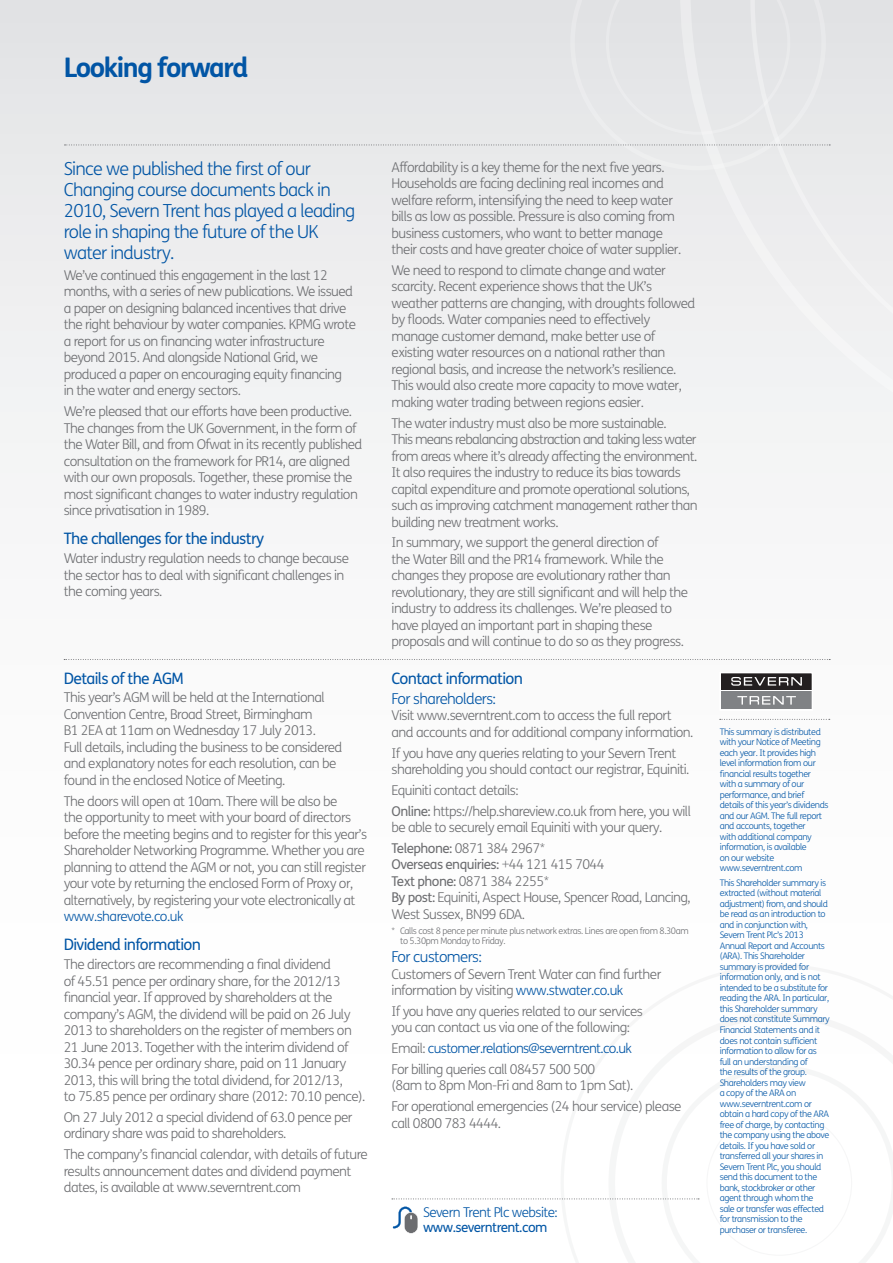
<style>
.page{position:relative;width:893px;height:1263px;background:#fff}
.page>*{position:absolute;margin:0;border:0;box-sizing:border-box;transform-origin:0 0}
.t1{font:700 27px "FS Me";letter-spacing:-.05em;color:#0155a5}
.t2{font:300 18px/21px "FS Me";letter-spacing:-.04em;color:#0155a5}
.t3{font:15.75px "FS Me";letter-spacing:-.04em;color:#0155a5}
.t4{font:300 15px "FS Me";letter-spacing:-.04em;color:#0155a5}
.t5{font:300 13.5px/16.5px "FS Me";letter-spacing:-.04em;color:#6c6d70}
.t6{font:300 13.5px "FS Me";letter-spacing:-.04em;color:#0155a5}
.t7{font:13.5px "FS Me";letter-spacing:-.04em;color:#0155a5}
.t8{font:300 9px/10.5px "FS Me";letter-spacing:-.04em;color:#0155a5}
.t9{font:300 9px/10.5px "FS Me";letter-spacing:-.04em;color:#6c6d70}
.s1{font-weight:400}
.s2{color:#0155a5}
</style>
<div class="page">
<div style="left:0;top:0;width:893px;height:1263px;background:linear-gradient(to right,#f7f7f8,#f9f9fa)"></div>
<svg style="left:560px;top:964px;width:333px;height:299px"></svg>
<svg style="left:608px;top:1012px;width:285px;height:251px"></svg>
<svg style="left:662px;top:1065px;width:231px;height:198px"></svg>
<div style="left:680px;top:170px;width:213px;height:308px;background:#f1f2f3"></div>
<svg style="left:750px;top:0;width:143px;height:418px"></svg>
<div style="left:720px;top:673px;width:92px;height:37px;background:linear-gradient(to right,#808285,#808285)"></div>
<div style="left:721px;top:673px;width:91px;height:17px;background:#231f20"></div>
<div style="left:721px;top:692px;width:91px;height:17px;background:#808285"></div>
<svg style="left:731px;top:677px;width:71px;height:9px"></svg>
<svg style="left:737px;top:696px;width:59px;height:8px"></svg>
<div style="left:719px;top:672px;width:94px;height:39px;border:1px solid #fff"></div>
<svg style="left:392px;top:1198px;width:307px;height:1px"></svg>
<svg style="left:393px;top:1206px;width:25px;height:28px"></svg>
<svg style="left:64px;top:659px;width:766px;height:1px"></svg>
<svg style="left:720px;top:719px;width:110px;height:1px"></svg>
<div style="left:65px;top:0;width:765px;height:170px;background:#e5e6e8"></div>
<h1 class="t1" style="left:64px;top:46px;width:186px">Looking forward</h1>
<h2 class="t2" style="left:64px;top:158px;width:293px">Since we published the first of our<br>Changing course documents back in<br>2010, Severn Trent has played a leading role in shaping the future of the UK water industry.</h2>
<p class="t5" style="left:64px;top:266px;width:294px">We’ve continued this engagement in the last 12 months, with a series of new publications. We issued a paper on designing balanced incentives that drive the right behaviour by water companies. KPMG wrote a report for us on financing water infrastructure beyond 2015. And alongside National Grid, we produced a paper on encouraging equity financing<br>in the water and energy sectors.</p>
<p class="t5" style="left:64px;top:403px;width:300px">We’re pleased that our efforts have been productive.<br>The changes from the UK Government, in the form of the Water Bill, and from Ofwat in its recently published consultation on the framework for PR14, are aligned with our own proposals. Together, these promise the most significant changes to water industry regulation since privatisation in 1989.</p>
<p class="t3" style="left:64px;top:528px;width:202px">The challenges for the industry</p>
<p class="t5" style="left:64px;top:550px;width:287px">Water industry regulation needs to change because the sector has to deal with significant challenges in the coming years.</p>
<p class="t3" style="left:64px;top:667px;width:121px">Details of the AGM</p>
<p class="t5" style="left:64px;top:689px;width:280px">This year’s AGM will be held at the International Convention Centre, Broad Street, Birmingham<br>B1 2EA at 11am on Wednesday 17 July 2013.<br>Full details, including the business to be considered and explanatory notes for each resolution, can be found in the enclosed Notice of Meeting.</p>
<p class="t5" style="left:64px;top:792px;width:305px">The doors will open at 10am. There will be also be<br>the opportunity to meet with your board of directors before the meeting begins and to register for this year’s Shareholder Networking Programme. Whether you are planning to attend the AGM or not, you can still register your vote by returning the enclosed Form of Proxy or, alternatively, by registering your vote electronically at</p>
<p class="t6" style="left:64px;top:907px;width:121px">www.sharevote.co.uk</p>
<p class="t3" style="left:64px;top:934px;width:139px">Dividend information</p>
<p class="t5" style="left:64px;top:956px;width:303px">The directors are recommending a final dividend<br>of 45.51 pence per ordinary share, for the 2012/13 financial year. If approved by shareholders at the company’s AGM, the dividend will be paid on 26 July 2013 to shareholders on the register of members on 21 June 2013. Together with the interim dividend of 30.34 pence per ordinary share, paid on 11 January 2013, this will bring the total dividend, for 2012/13,<br>to 75.85 pence per ordinary share (2012: 70.10 pence).</p>
<p class="t5" style="left:64px;top:1108px;width:290px">On 27 July 2012 a special dividend of 63.0 pence per ordinary share was paid to shareholders.</p>
<p class="t5" style="left:64px;top:1146px;width:306px">The company’s financial calendar, with details of future results announcement dates and dividend payment dates, is available at www.severntrent.com</p>
<p class="t5" style="left:392px;top:158px;width:291px">Affordability is a key theme for the next five years.<br>Households are facing declining real incomes and welfare reform, intensifying the need to keep water bills as low as possible. Pressure is also coming from business customers, who want to better manage their costs and have greater choice of water supplier.</p>
<p class="t5" style="left:392px;top:262px;width:305px">We need to respond to climate change and water scarcity. Recent experience shows that the UK’s weather patterns are changing, with droughts followed by floods. Water companies need to effectively manage customer demand, make better use of existing water resources on a national rather than regional basis, and increase the network’s resilience.<br>This would also create more capacity to move water, making water trading between regions easier.</p>
<p class="t5" style="left:392px;top:414px;width:308px">The water industry must also be more sustainable.<br>This means rebalancing abstraction and taking less water from areas where it’s already affecting the environment.<br>It also requires the industry to reduce its bias towards capital expenditure and promote operational solutions, such as improving catchment management rather than building new treatment works.</p>
<p class="t5" style="left:392px;top:534px;width:298px">In summary, we support the general direction of<br>the Water Bill and the PR14 framework. While the changes they propose are evolutionary rather than revolutionary, they are still significant and will help the industry to address its challenges. We’re pleased to have played an important part in shaping these proposals and will continue to do so as they progress.</p>
<p class="t3" style="left:392px;top:667px;width:133px">Contact information</p>
<p class="t4" style="left:392px;top:688px;width:106px">For shareholders:</p>
<p class="t5" style="left:392px;top:707px;width:303px">Visit www.severntrent.com to access the full report and accounts and for additional company information.</p>
<p class="t5" style="left:392px;top:744px;width:299px">If you have any queries relating to your Severn Trent shareholding you should contact our registrar, Equiniti.</p>
<p class="t5" style="left:392px;top:779px;width:301px;line-height:20.7px">Equiniti contact details:<br><span class="s1">Online:</span> https://help.shareview.co.uk from here, you will</p>
<p class="t5" style="left:392px;top:817px;width:272px;line-height:20.7px">be able to securely email Equiniti with your query.<br><span class="s1">Telephone:</span> 0871 384 2967*</p>
<p class="t5" style="left:392px;top:856px;width:301px"><span class="s1">Overseas enquiries:</span> +44 121 415 7044<br><span class="s1">Text phone:</span> 0871 384 2255*<br><span class="s1">By post:</span> Equiniti, Aspect House, Spencer Road, Lancing, West Sussex, BN99 6DA.</p>
<p class="t9" style="left:400px;top:925px;width:290px;text-indent:-9px">* Calls cost 8 pence per minute plus network extras. Lines are open from 8.30am to 5.30pm Monday to Friday.</p>
<p class="t4" style="left:392px;top:947px;width:92px">For customers:</p>
<p class="t5" style="left:392px;top:965px;width:271px">Customers of Severn Trent Water can find further information by visiting <span class="s2">www.stwater.co.uk</span></p>
<p class="t5" style="left:392px;top:1002px;width:253px">If you have any queries related to our services you can contact us via one of the following:</p>
<p class="t5" style="left:392px;top:1038px;width:242px;line-height:20.7px">Email: <span class="s2">customer.relations@severntrent.co.uk<br></span>For billing queries call 08457 500 500</p>
<p class="t5" style="left:392px;top:1075px;width:291px;line-height:20.7px">(8am to 8pm Mon-Fri and 8am to 1pm Sat).<br>For operational emergencies (24 hour service) please</p>
<p class="t5" style="left:392px;top:1114px;width:111px">call 0800 783 4444.</p>
<p class="t6" style="left:423px;top:1203px;width:136px">Severn Trent Plc website:</p>
<p class="t7" style="left:423px;top:1218px;width:126px">www.severntrent.com</p>
<p class="t8" style="left:720px;top:726px;width:110px">This summary is distributed with your Notice of Meeting each year. It provides high level information from our financial results together with a summary of our performance, and brief details of this year’s dividends and our AGM. The full report and accounts, together<br>with additional company information, is available<br>on our website www.severntrent.com</p>
<p class="t8" style="left:720px;top:877px;width:111px">This Shareholder summary is extracted (without material adjustment) from, and should be read as an introduction to and in conjunction with,<br>Severn Trent Plc’s 2013<br>Annual Report and Accounts (ARA). This Shareholder summary is provided for information only, and is not intended to be a substitute for reading the ARA. In particular, this Shareholder summary does not constitute Summary<br>Financial Statements and it does not contain sufficient information to allow for as full an understanding of<br>the results of the group.<br>Shareholders may view<br>a copy of the ARA on www.severntrent.com or obtain a hard copy of the ARA free of charge, by contacting the company using the above details. If you have sold or transferred all your shares in<br>Severn Trent Plc, you should send this document to the bank, stockbroker or other agent through whom the sale or transfer was effected for transmission to the purchaser or transferee.</p>
</div>
